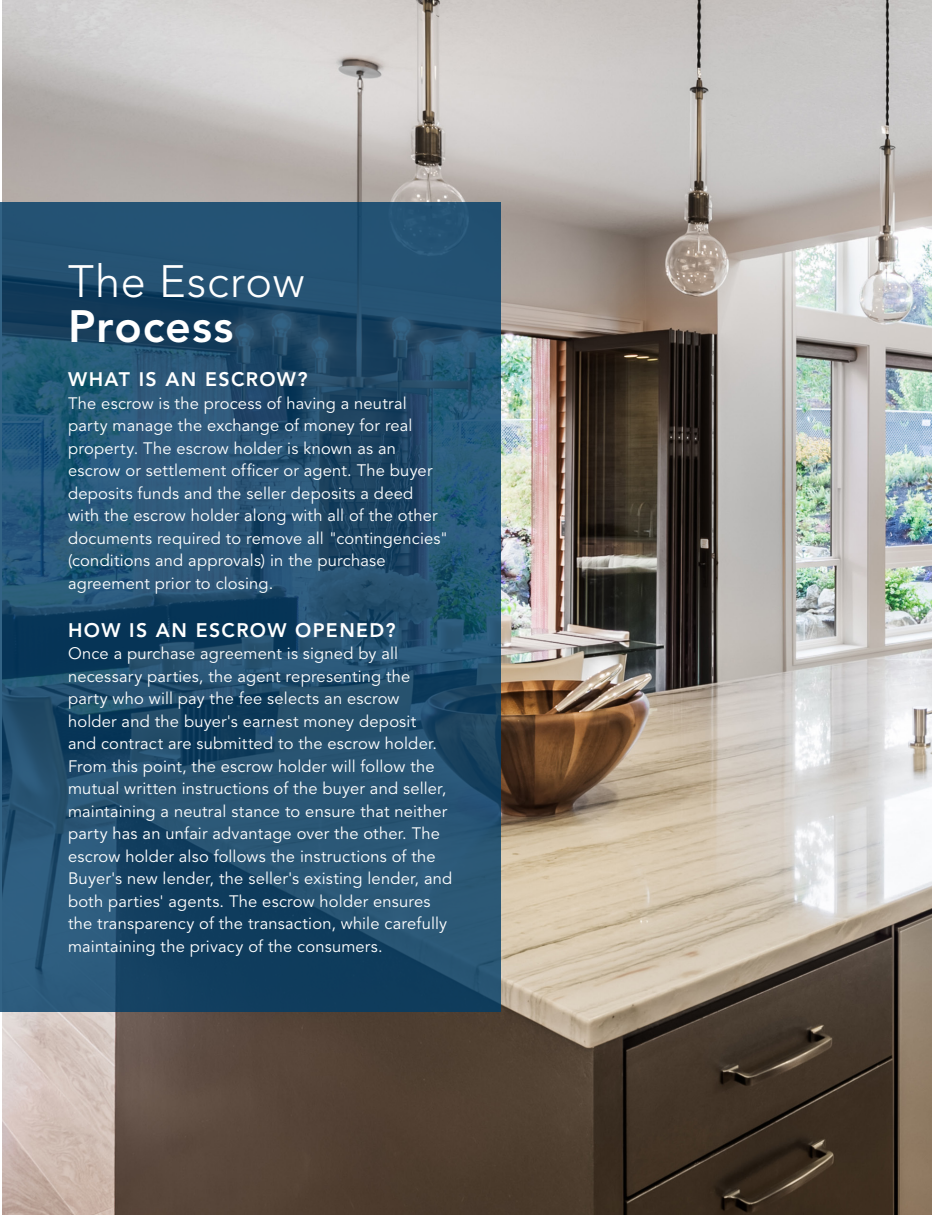
<style>
.page{position:relative;width:932px;height:1215px;background:#fff}
.page>*{position:absolute;margin:0;border:0;box-sizing:border-box;transform-origin:0 0}
.t1{font:300 45px "Avenir LT Std";letter-spacing:.02em;color:#fff}
.t2{font:800 45px "Avenir LT Std";letter-spacing:.02em;color:#fff}
.t3{font:800 19.5px "Avenir LT Std";letter-spacing:.075em;color:#fff}
.t4{font:16.5px/22.5px "Avenir LT Std";letter-spacing:.01em;color:#fff}
</style>
<div class="page">
<img style="left:2px;top:0;width:930px;height:1215px">
<svg style="left:0;top:202px;width:500px;height:810px;background:#214e6e"></svg>
<h1 class="t1" style="left:68px;top:255px;width:238px">The Escrow</h1>
<h1 class="t2" style="left:68px;top:300px;width:167px">Process</h1>
<p class="t3" style="left:68px;top:368px;width:241px">WHAT IS AN ESCROW?</p>
<p class="t4" style="left:68px;top:392px;width:381px">The escrow is the process of having a neutral party manage the exchange of money for real property. The escrow holder is known as an escrow or settlement officer or agent. The buyer deposits funds and the seller deposits a deed with the escrow holder along with all of the other documents required to remove all "contingencies" (conditions and approvals) in the purchase agreement prior to closing.</p>
<p class="t3" style="left:68px;top:618px;width:329px">HOW IS AN ESCROW OPENED?</p>
<p class="t4" style="left:68px;top:643px;width:386px">Once a purchase agreement is signed by all necessary parties, the agent representing the party who will pay the fee selects an escrow<br>holder and the buyer's earnest money deposit<br>and contract are submitted to the escrow holder.<br>From this point, the escrow holder will follow the mutual written instructions of the buyer and seller, maintaining a neutral stance to ensure that neither party has an unfair advantage over the other. The escrow holder also follows the instructions of the Buyer's new lender, the seller's existing lender, and both parties' agents. The escrow holder ensures the transparency of the transaction, while carefully maintaining the privacy of the consumers.</p>
</div>
